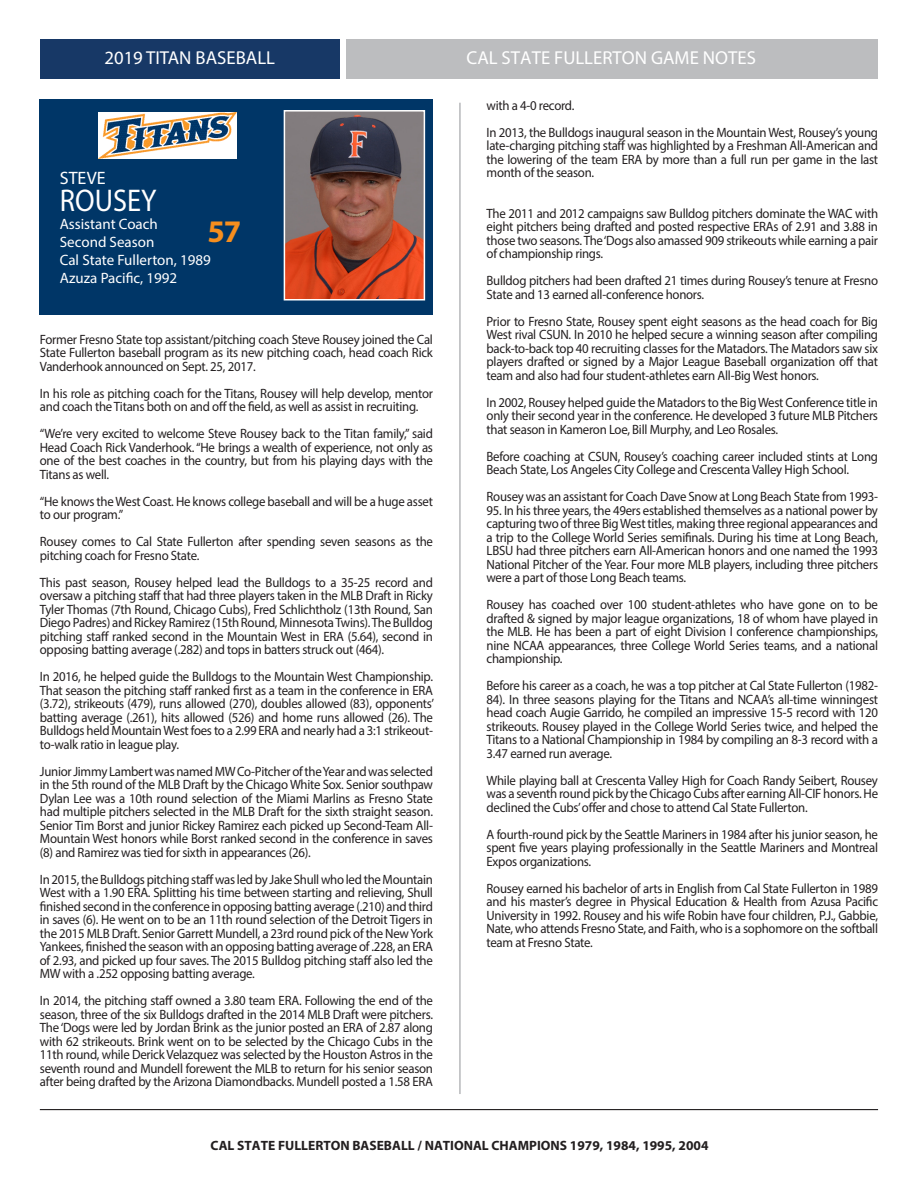
<style>
.page{position:relative;width:918px;height:1188px;background:#fff}
.page>*{position:absolute;margin:0;border:0;box-sizing:border-box;transform-origin:0 0}
.t1{font:31.5px "Myriad Pro";color:#fff;scale:.9 1}
.t2{font:700 31.5px "Myriad Pro";color:#f68e1e}
.t3{font:18.75px "Myriad Pro";color:#fff}
.t4{font:18px "Myriad Pro";color:#fff}
.t5{font:15px/18px "Myriad Pro";color:#fff}
.t6{font:13.5px/13.5px "Myriad Pro";letter-spacing:-.02em;color:#231f20;text-align:justify;scale:.95 1}
.t7{font:700 13.5px "Myriad Pro";color:#231f20}
</style>
<div class="page">
<div style="left:40px;top:39px;width:300px;height:40px;background:#173866"></div>
<div style="left:346px;top:39px;width:532px;height:40px;background:#bcbdbf"></div>
<hr style="left:460px;top:103px;width:1px;height:991px;background:#939598">
<div style="left:40px;top:99px;width:393px;height:216px;background:#003667"></div>
<img style="left:287px;top:113px;width:135px;height:185px">
<div style="left:284px;top:110px;width:141px;height:191px;border:2px solid #fff"></div>
<img style="left:99px;top:113px;width:137px;height:45px">
<hr style="left:40px;top:1109px;width:838px;height:1px;background:#231f20">
<p class="t3" style="left:104px;top:46px;width:172px">2019 TITAN BASEBALL</p>
<p class="t3" style="left:466px;top:46px;width:291px">CAL STATE FULLERTON GAME NOTES</p>
<p class="t4" style="left:60px;top:167px;width:47px">STEVE</p>
<p class="t1" style="left:60px;top:181px;width:109px">ROUSEY</p>
<p class="t5" style="left:60px;top:214px;width:100px">Assistant Coach</p>
<p class="t5" style="left:60px;top:232px;width:96px">Second Season</p>
<p class="t5" style="left:60px;top:250px;width:153px">Cal State Fullerton, 1989<br>Azuza Pacific, 1992</p>
<p class="t2" style="left:207px;top:211px;width:36px">57</p>
<p class="t6" style="left:40px;top:332px;width:415px">Former Fresno State top assistant/pitching coach Steve Rousey joined the Cal State Fullerton baseball program as its new pitching coach, head coach Rick Vanderhook announced on Sept. 25, 2017.</p>
<p class="t6" style="left:40px;top:386px;width:415px">In his role as pitching coach for the Titans, Rousey will help develop, mentor and coach the Titans both on and off the field, as well as assist in recruiting.</p>
<p class="t6" style="left:40px;top:427px;width:415px">“We’re very excited to welcome Steve Rousey back to the Titan family,” said Head Coach Rick Vanderhook. “He brings a wealth of experience, not only as one of the best coaches in the country, but from his playing days with the Titans as well.</p>
<p class="t6" style="left:40px;top:494px;width:415px">“He knows the West Coast. He knows college baseball and will be a huge asset to our program.”</p>
<p class="t6" style="left:40px;top:535px;width:415px">Rousey comes to Cal State Fullerton after spending seven seasons as the pitching coach for Fresno State.</p>
<p class="t6" style="left:40px;top:575px;width:415px">This past season, Rousey helped lead the Bulldogs to a 35-25 record and oversaw a pitching staff that had three players taken in the MLB Draft in Ricky Tyler Thomas (7th Round, Chicago Cubs), Fred Schlichtholz (13th Round, San Diego Padres) and Rickey Ramirez (15th Round, Minnesota Twins). The Bulldog pitching staff ranked second in the Mountain West in ERA (5.64), second in opposing batting average (.282) and tops in batters struck out (464).</p>
<p class="t6" style="left:40px;top:670px;width:416px">In 2016, he helped guide the Bulldogs to the Mountain West Championship.<br>That season the pitching staff ranked first as a team in the conference in ERA (3.72), strikeouts (479), runs allowed (270), doubles allowed (83), opponents’ batting average (.261), hits allowed (526) and home runs allowed (26). The Bulldogs held Mountain West foes to a 2.99 ERA and nearly had a 3:1 strikeout&shy;to-walk ratio in league play.</p>
<p class="t6" style="left:40px;top:764px;width:415px">Junior Jimmy Lambert was named MW Co-Pitcher of the Year and was selected in the 5th round of the MLB Draft by the Chicago White Sox. Senior southpaw Dylan Lee was a 10th round selection of the Miami Marlins as Fresno State had multiple pitchers selected in the MLB Draft for the sixth straight season.<br>Senior Tim Borst and junior Rickey Ramirez each picked up Second-Team All-Mountain West honors while Borst ranked second in the conference in saves (8) and Ramirez was tied for sixth in appearances (26).</p>
<p class="t6" style="left:40px;top:872px;width:415px">In 2015, the Bulldogs pitching staff was led by Jake Shull who led the Mountain West with a 1.90 ERA. Splitting his time between starting and relieving, Shull finished second in the conference in opposing batting average (.210) and third in saves (6). He went on to be an 11th round selection of the Detroit Tigers in the 2015 MLB Draft. Senior Garrett Mundell, a 23rd round pick of the New York Yankees, finished the season with an opposing batting average of .228, an ERA of 2.93, and picked up four saves. The 2015 Bulldog pitching staff also led the MW with a .252 opposing batting average.</p>
<p class="t6" style="left:40px;top:994px;width:415px">In 2014, the pitching staff owned a 3.80 team ERA. Following the end of the season, three of the six Bulldogs drafted in the 2014 MLB Draft were pitchers.<br>The ‘Dogs were led by Jordan Brink as the junior posted an ERA of 2.87 along with 62 strikeouts. Brink went on to be selected by the Chicago Cubs in the 11th round, while Derick Velazquez was selected by the Houston Astros in the seventh round and Mundell forewent the MLB to return for his senior season after being drafted by the Arizona Diamondbacks. Mundell posted a 1.58 ERA</p>
<p class="t6" style="left:487px;top:98px;width:94px">with a 4-0 record.</p>
<p class="t6" style="left:487px;top:125px;width:414px">In 2013, the Bulldogs inaugural season in the Mountain West, Rousey’s young late-charging pitching staff was highlighted by a Freshman All-American and the lowering of the team ERA by more than a full run per game in the last month of the season.</p>
<p class="t6" style="left:487px;top:206px;width:414px">The 2011 and 2012 campaigns saw Bulldog pitchers dominate the WAC with eight pitchers being drafted and posted respective ERAs of 2.91 and 3.88 in those two seasons. The ‘Dogs also amassed 909 strikeouts while earning a pair of championship rings.</p>
<p class="t6" style="left:487px;top:274px;width:414px">Bulldog pitchers had been drafted 21 times during Rousey’s tenure at Fresno<br>State and 13 earned all-conference honors.</p>
<p class="t6" style="left:487px;top:314px;width:414px">Prior to Fresno State, Rousey spent eight seasons as the head coach for Big West rival CSUN. In 2010 he helped secure a winning season after compiling back-to-back top 40 recruiting classes for the Matadors. The Matadors saw six players drafted or signed by a Major League Baseball organization off that team and also had four student-athletes earn All-Big West honors.</p>
<p class="t6" style="left:487px;top:395px;width:414px">In 2002, Rousey helped guide the Matadors to the Big West Conference title in only their second year in the conference. He developed 3 future MLB Pitchers that season in Kameron Loe, Bill Murphy, and Leo Rosales.</p>
<p class="t6" style="left:487px;top:449px;width:414px">Before coaching at CSUN, Rousey’s coaching career included stints at Long<br>Beach State, Los Angeles City College and Crescenta Valley High School.</p>
<p class="t6" style="left:487px;top:490px;width:414px">Rousey was an assistant for Coach Dave Snow at Long Beach State from 1993-</p>
<p class="t6" style="left:487px;top:503px;width:414px">95. In his three years, the 49ers established themselves as a national power by capturing two of three Big West titles, making three regional appearances and a trip to the College World Series semifinals. During his time at Long Beach, LBSU had three pitchers earn All-American honors and one named the 1993<br>National Pitcher of the Year. Four more MLB players, including three pitchers were a part of those Long Beach teams.</p>
<p class="t6" style="left:487px;top:598px;width:414px">Rousey has coached over 100 student-athletes who have gone on to be drafted &amp; signed by major league organizations, 18 of whom have played in the MLB. He has been a part of eight Division I conference championships, nine NCAA appearances, three College World Series teams, and a national championship.</p>
<p class="t6" style="left:487px;top:679px;width:414px">Before his career as a coach, he was a top pitcher at Cal State Fullerton (1982- 84). In three seasons playing for the Titans and NCAA’s all-time winningest head coach Augie Garrido, he compiled an impressive 15-5 record with 120 strikeouts. Rousey played in the College World Series twice, and helped the Titans to a National Championship in 1984 by compiling an 8-3 record with a 3.47 earned run average.</p>
<p class="t6" style="left:487px;top:773px;width:414px">While playing ball at Crescenta Valley High for Coach Randy Seibert, Rousey was a seventh round pick by the Chicago Cubs after earning All-CIF honors. He declined the Cubs’ offer and chose to attend Cal State Fullerton.</p>
<p class="t6" style="left:487px;top:827px;width:414px">A fourth-round pick by the Seattle Mariners in 1984 after his junior season, he spent five years playing professionally in the Seattle Mariners and Montreal Expos organizations.</p>
<p class="t6" style="left:487px;top:881px;width:414px">Rousey earned his bachelor of arts in English from Cal State Fullerton in 1989 and his master’s degree in Physical Education &amp; Health from Azusa Pacific University in 1992. Rousey and his wife Robin have four children, P.J., Gabbie, Nate, who attends Fresno State, and Faith, who is a sophomore on the softball team at Fresno State.</p>
<p class="t7" style="left:211px;top:1137px;width:499px">CAL STATE FULLERTON BASEBALL / NATIONAL CHAMPIONS 1979, 1984, 1995, 2004</p>
</div>
